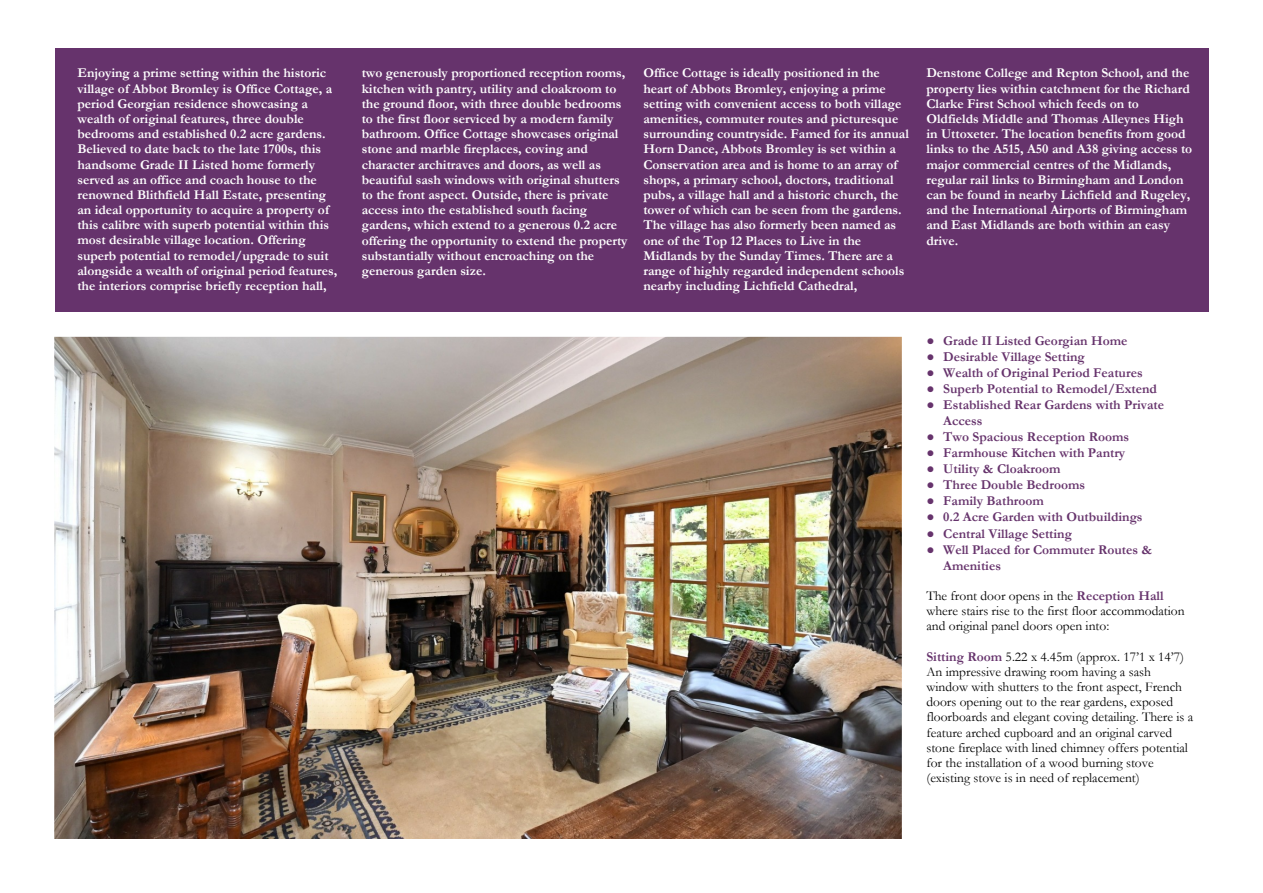
<style>
.page{position:relative;width:1263px;height:893px;background:#fff}
.page>*{position:absolute;margin:0;border:0;box-sizing:border-box;transform-origin:0 0}
.t1{font:700 13.5px/15.1px "Garamond";color:#fff}
.t2{font:13.5px/15.1px "Garamond";color:#000}
.t3{font:700 13.5px/15.8px "Garamond";color:#66336c}
.s1{font-family:"Times New Roman"}
.s2{font-weight:700;color:#66336c}
</style>
<div class="page">
<div style="left:55px;top:48px;width:1154px;height:264px;background:#66336c"></div>
<img style="left:54px;top:337px;width:848px;height:502px">
<p class="t1" style="left:77px;top:67px;width:261px">Enjoying a prime setting within the historic village of Abbot Bromley is Office Cottage, a period Georgian residence showcasing a wealth of original features, three double bedrooms and established 0.2 acre gardens.<br>Believed to date back to the late 1700s, this handsome Grade II Listed home formerly served as an office and coach house to the renowned Blithfield Hall Estate, presenting an ideal opportunity to acquire a property of this calibre with superb potential within this most desirable village location. Offering superb potential to remodel/upgrade to suit alongside a wealth of original period features, the interiors comprise briefly reception hall,</p>
<p class="t1" style="left:362px;top:67px;width:267px">two generously proportioned reception rooms, kitchen with pantry, utility and cloakroom to the ground floor, with three double bedrooms to the first floor serviced by a modern family bathroom. Office Cottage showcases original stone and marble fireplaces, coving and character architraves and doors, as well as beautiful sash windows with original shutters to the front aspect. Outside, there is private access into the established south facing gardens, which extend to a generous 0.2 acre offering the opportunity to extend the property substantially without encroaching on the generous garden size.</p>
<p class="t1" style="left:643px;top:67px;width:267px">Office Cottage is ideally positioned in the heart of Abbots Bromley, enjoying a prime setting with convenient access to both village amenities, commuter routes and picturesque surrounding countryside. Famed for its annual Horn Dance, Abbots Bromley is set within a Conservation area and is home to an array of shops, a primary school, doctors, traditional pubs, a village hall and a historic church, the tower of which can be seen from the gardens.<br>The village has also formerly been named as one of the Top 12 Places to Live in the Midlands by the Sunday Times. There are a range of highly regarded independent schools nearby including Lichfield Cathedral,</p>
<p class="t1" style="left:926px;top:67px;width:267px">Denstone College and Repton School, and the property lies within catchment for the Richard Clarke First School which feeds on to Oldfields Middle and Thomas Alleynes High in Uttoxeter. The location benefits from good links to the A515, A50 and A38 giving access to major commercial centres of the Midlands, regular rail links to Birmingham and London can be found in nearby Lichfield and Rugeley, and the International Airports of Birmingham and East Midlands are both within an easy drive.</p>
<p class="t3" style="left:926px;top:334px;width:203px"><span class="s1">●</span> Grade II Listed Georgian Home</p>
<p class="t3" style="left:926px;top:350px;width:160px"><span class="s1">●</span> Desirable Village Setting</p>
<p class="t3" style="left:926px;top:366px;width:218px"><span class="s1">●</span> Wealth of Original Period Features</p>
<p class="t3" style="left:926px;top:383px;width:232px"><span class="s1">●</span> Superb Potential to Remodel/Extend</p>
<p class="t3" style="left:943px;top:399px;width:222px;text-indent:-17px"><span class="s1">●</span> Established Rear Gardens with Private<br>Access</p>
<p class="t3" style="left:926px;top:430px;width:204px"><span class="s1">●</span> Two Spacious Reception Rooms</p>
<p class="t3" style="left:926px;top:446px;width:200px"><span class="s1">●</span> Farmhouse Kitchen with Pantry</p>
<p class="t3" style="left:926px;top:462px;width:136px"><span class="s1">●</span> Utility &amp; Cloakroom</p>
<p class="t3" style="left:926px;top:479px;width:160px"><span class="s1">●</span> Three Double Bedrooms</p>
<p class="t3" style="left:926px;top:495px;width:119px"><span class="s1">●</span> Family Bathroom</p>
<p class="t3" style="left:926px;top:511px;width:218px"><span class="s1">●</span> 0.2 Acre Garden with Outbuildings</p>
<p class="t3" style="left:926px;top:527px;width:147px"><span class="s1">●</span> Central Village Setting</p>
<p class="t3" style="left:943px;top:543px;width:211px;text-indent:-17px"><span class="s1">●</span> Well Placed for Commuter Routes &amp;<br>Amenities</p>
<p class="t2" style="left:926px;top:590px;width:260px">The front door opens in the <span class="s2">Reception Hall </span>where stairs rise to the first floor accommodation and original panel doors open into:</p>
<p class="t2" style="left:926px;top:650px;width:268px"><span class="s2">Sitting Room</span> 5.22 x 4.45m (approx. 17’1 x 14’7)<br>An impressive drawing room having a sash window with shutters to the front aspect, French doors opening out to the rear gardens, exposed floorboards and elegant coving detailing. There is a feature arched cupboard and an original carved stone fireplace with lined chimney offers potential for the installation of a wood burning stove (existing stove is in need of replacement)</p>
</div>
